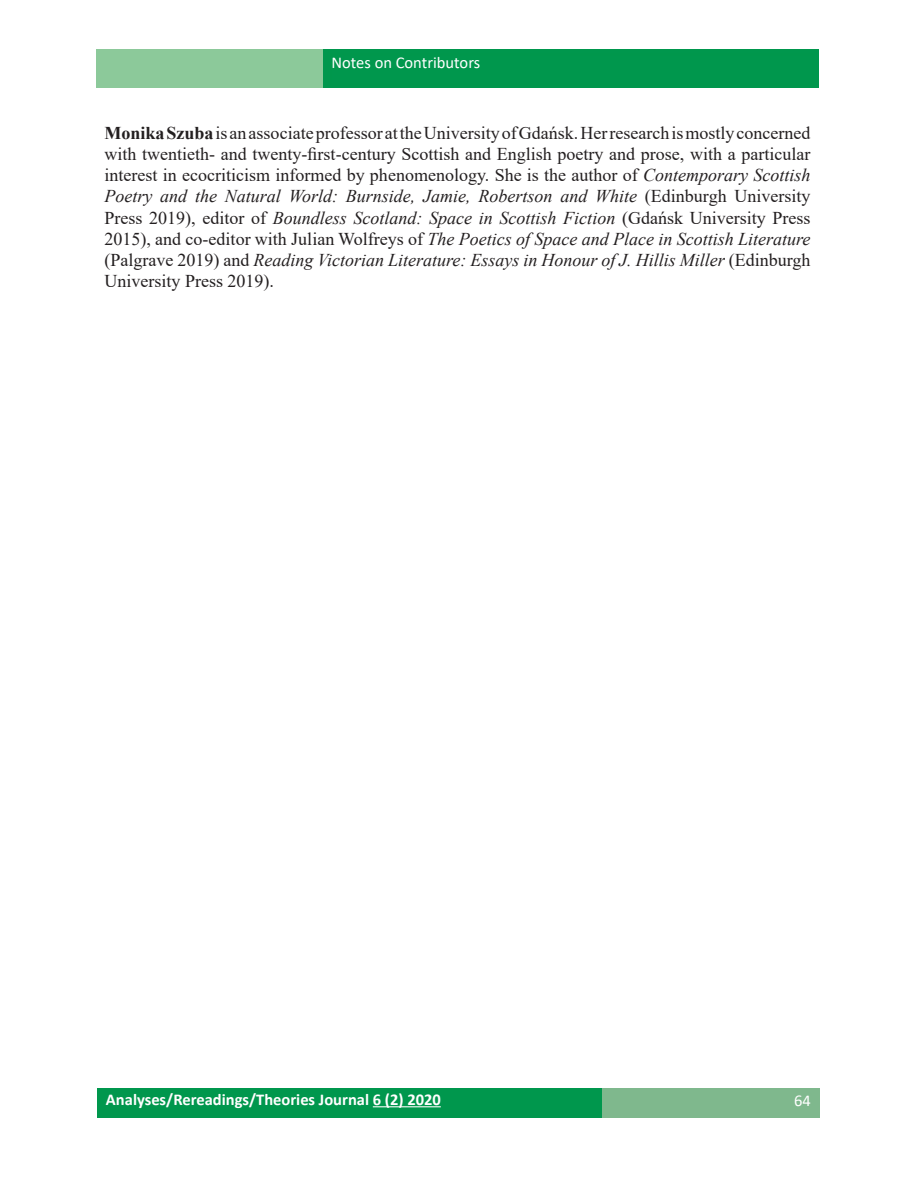
<style>
.page{position:relative;width:915px;height:1187px;background:#fff}
.page>*{position:absolute;margin:0;border:0;box-sizing:border-box;transform-origin:0 0}
.t1{font:18px/21.1px "Times New Roman";color:#231f20;text-align:justify}
.t2{font:700 16.5px "Calibri";color:#fff}
.t3{font:16.5px "Calibri";color:#fff}
.s1{font-weight:700}
.s2{font-style:italic}
</style>
<div class="page">
<div style="left:97px;top:49px;width:226px;height:38px;background:#8cc99a"></div>
<div style="left:323px;top:49px;width:495px;height:38px;background:#00974d"></div>
<div style="left:602px;top:1088px;width:217px;height:30px;background:#7fb88d"></div>
<div style="left:97px;top:1088px;width:505px;height:30px;background:#00974d"></div>
<hr style="left:373px;top:1106px;width:67px;height:1px;background:#fff">
<p class="t3" style="left:331px;top:51px;width:150px">Notes on Contributors</p>
<p class="t1" style="left:104px;top:122px;width:707px"><span class="s1">Monika Szuba</span> is an associate professor at the University of Gdańsk. Her research is mostly concerned with twentieth- and twenty-first-century Scottish and English poetry and prose, with a particular interest in ecocriticism informed by phenomenology. She is the author of <span class="s2">Contemporary Scottish Poetry and the Natural World: Burnside, Jamie, Robertson and White</span> (Edinburgh University Press 2019), editor of <span class="s2">Boundless Scotland: Space in Scottish Fiction</span> (Gdańsk University Press 2015), and co-editor with Julian Wolfreys of <span class="s2">The Poetics of Space and Place in Scottish Literature </span>(Palgrave 2019) and <span class="s2">Reading Victorian Literature: Essays in Honour of J. Hillis Miller</span> (Edinburgh University Press 2019).</p>
<p class="t2" style="left:106px;top:1087px;width:336px">Analyses/Rereadings/Theories Journal 6 (2) 2020</p>
<p class="t3" style="left:793px;top:1088px;width:18px">64</p>
</div>
